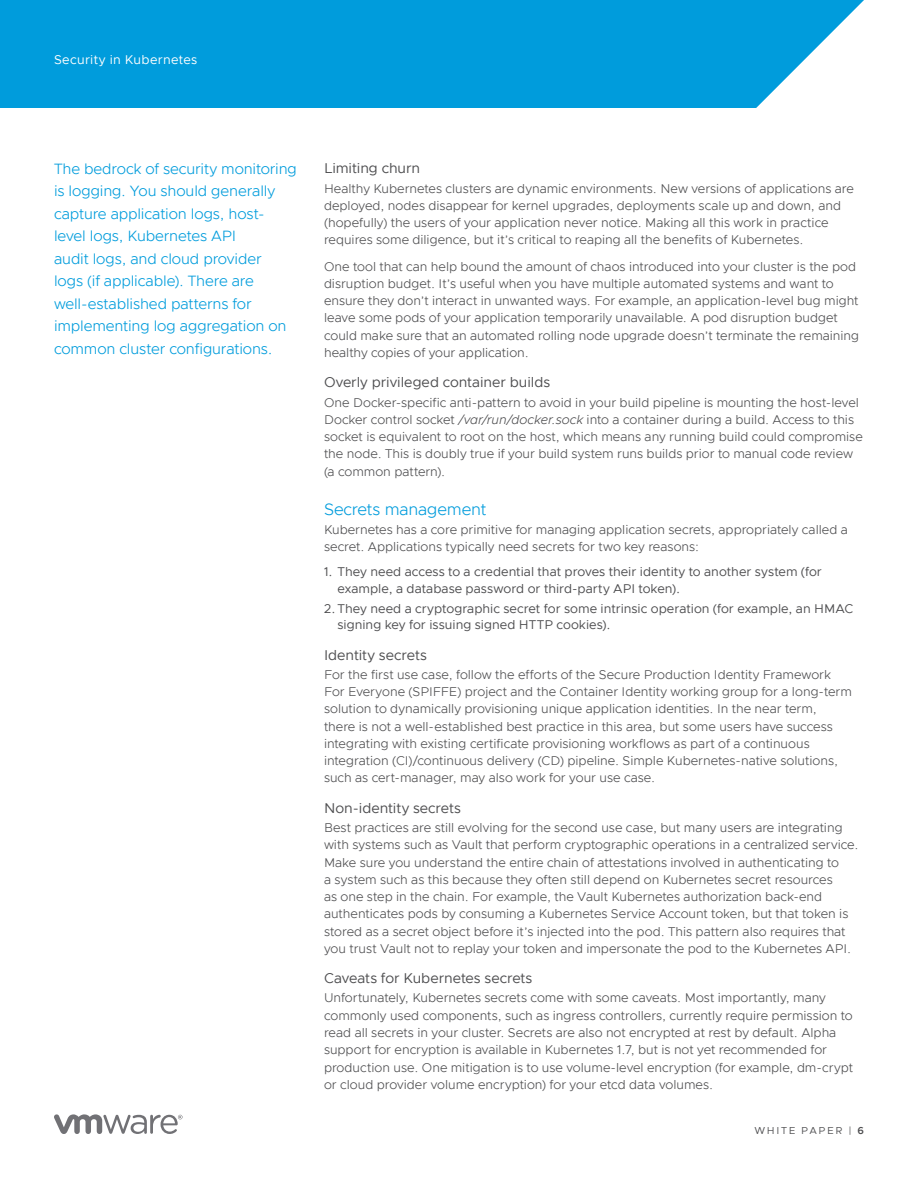
<style>
.page{position:relative;width:918px;height:1188px;background:#fff}
.page>*{position:absolute;margin:0;border:0;box-sizing:border-box;transform-origin:0 0}
.t1{font:300 16.5px "Metropolis";letter-spacing:-.01em;color:#009cdc}
.t2{font:300 15px/22.5px "Metropolis";letter-spacing:-.01em;color:#009cdc}
.t3{font:14.25px "Metropolis";color:#4d4d4f}
.t4{font:300 12.75px/17.2px "Metropolis";color:#4d4d4f}
.t5{font:12.75px/16.2px "Metropolis";color:#4d4d4f}
.t6{font:12.75px "Metropolis";letter-spacing:.025em;color:#fff}
.t7{font:10.2px "Metropolis";letter-spacing:.165em;color:#4d4d4f}
.s1{font-style:italic}
.s2{font-weight:600}
</style>
<div class="page">
<div style="left:0;top:0;width:864px;height:108px;background:#009cdc"></div>
<svg style="left:54px;top:1114px;width:129px;height:20px"></svg>
<p class="t6" style="left:54px;top:52px;width:145px">Security in Kubernetes</p>
<p class="t2" style="left:54px;top:157px;width:245px">The bedrock of security monitoring is logging. You should generally capture application logs, host&shy;level logs, Kubernetes API<br>audit logs, and cloud provider<br>logs (if applicable). There are well-established patterns for implementing log aggregation on common cluster configurations.</p>
<p class="t3" style="left:324px;top:160px;width:98px">Limiting churn</p>
<p class="t4" style="left:324px;top:180px;width:532px">Healthy Kubernetes clusters are dynamic environments. New versions of applications are deployed, nodes disappear for kernel upgrades, deployments scale up and down, and (hopefully) the users of your application never notice. Making all this work in practice requires some diligence, but it’s critical to reaping all the benefits of Kubernetes.</p>
<p class="t4" style="left:324px;top:258px;width:537px">One tool that can help bound the amount of chaos introduced into your cluster is the pod disruption budget. It’s useful when you have multiple automated systems and want to ensure they don’t interact in unwanted ways. For example, an application-level bug might leave some pods of your application temporarily unavailable. A pod disruption budget could make sure that an automated rolling node upgrade doesn’t terminate the remaining healthy copies of your application.</p>
<p class="t3" style="left:324px;top:373px;width:228px">Overly privileged container builds</p>
<p class="t4" style="left:324px;top:394px;width:540px">One Docker-specific anti-pattern to avoid in your build pipeline is mounting the host-level Docker control socket <span class="s1">/var/run/docker.sock</span> into a container during a build. Access to this socket is equivalent to root on the host, which means any running build could compromise the node. This is doubly true if your build system runs builds prior to manual code review (a common pattern).</p>
<p class="t1" style="left:324px;top:499px;width:164px">Secrets management</p>
<p class="t4" style="left:324px;top:521px;width:525px">Kubernetes has a core primitive for managing application secrets, appropriately called a secret. Applications typically need secrets for two key reasons:</p>
<p class="t5" style="left:338px;top:564px;width:486px;text-indent:-14px">1. They need access to a credential that proves their identity to another system (for example, a database password or third-party API token).</p>
<p class="t5" style="left:338px;top:601px;width:517px;text-indent:-14px">2. They need a cryptographic secret for some intrinsic operation (for example, an HMAC signing key for issuing signed HTTP cookies).</p>
<p class="t3" style="left:324px;top:646px;width:104px">Identity secrets</p>
<p class="t4" style="left:324px;top:666px;width:529px">For the first use case, follow the efforts of the Secure Production Identity Framework For Everyone (SPIFFE) project and the Container Identity working group for a long-term solution to dynamically provisioning unique application identities. In the near term,<br>there is not a well-established best practice in this area, but some users have success integrating with existing certificate provisioning workflows as part of a continuous integration (CI)/continuous delivery (CD) pipeline. Simple Kubernetes-native solutions, such as cert-manager, may also work for your use case.</p>
<p class="t3" style="left:324px;top:799px;width:139px">Non-identity secrets</p>
<p class="t4" style="left:324px;top:819px;width:536px">Best practices are still evolving for the second use case, but many users are integrating with systems such as Vault that perform cryptographic operations in a centralized service.<br>Make sure you understand the entire chain of attestations involved in authenticating to<br>a system such as this because they often still depend on Kubernetes secret resources<br>as one step in the chain. For example, the Vault Kubernetes authorization back-end authenticates pods by consuming a Kubernetes Service Account token, but that token is stored as a secret object before it’s injected into the pod. This pattern also requires that you trust Vault not to replay your token and impersonate the pod to the Kubernetes API.</p>
<p class="t3" style="left:324px;top:969px;width:210px">Caveats for Kubernetes secrets</p>
<p class="t4" style="left:324px;top:989px;width:531px">Unfortunately, Kubernetes secrets come with some caveats. Most importantly, many commonly used components, such as ingress controllers, currently require permission to read all secrets in your cluster. Secrets are also not encrypted at rest by default. Alpha support for encryption is available in Kubernetes 1.7, but is not yet recommended for production use. One mitigation is to use volume-level encryption (for example, dm-crypt or cloud provider volume encryption) for your etcd data volumes.</p>
<p class="t7" style="left:754px;top:1124px;width:111px">WHITE PAPER | <span class="s2">6</span></p>
</div>
